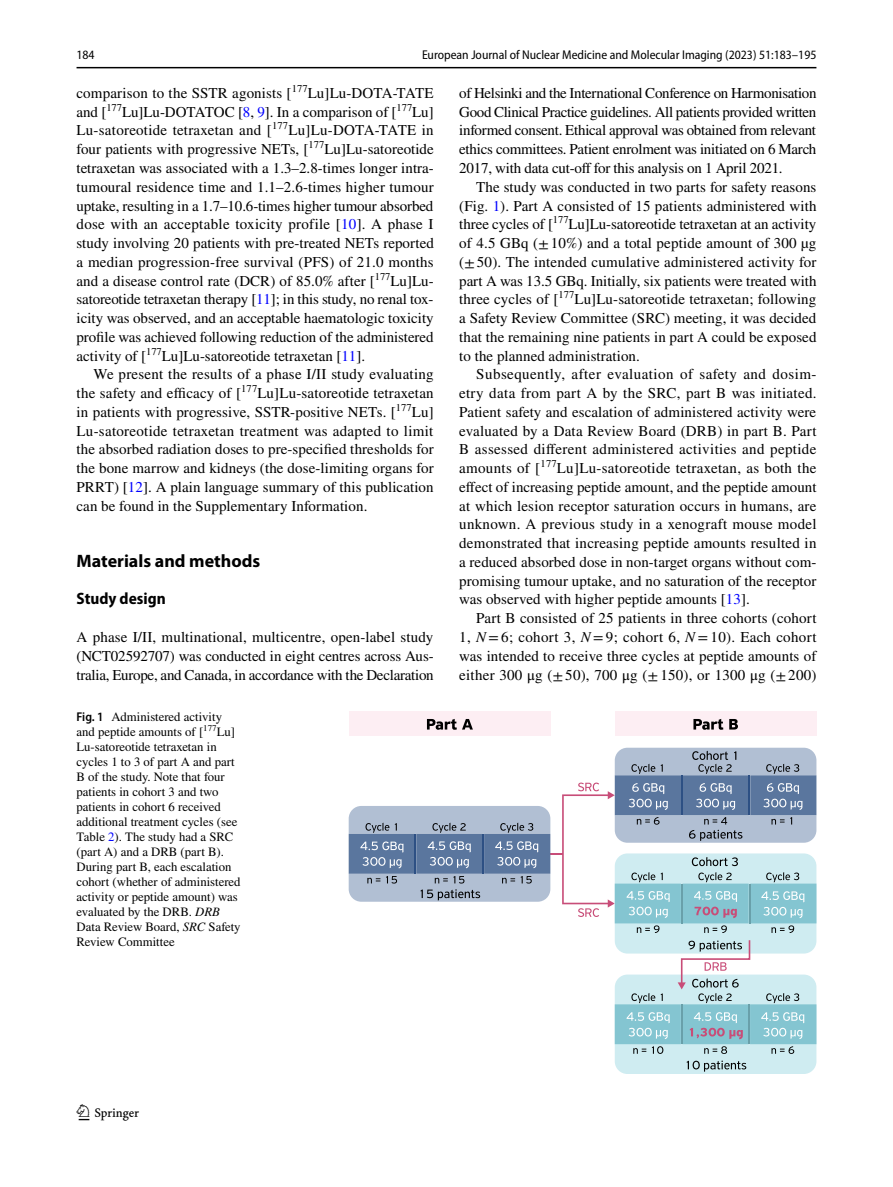
<style>
.page{position:relative;width:893px;height:1187px;background:#fff}
.page>*{position:absolute;margin:0;border:0;box-sizing:border-box;transform-origin:0 0}
.t1{font:22.5px "Springnew Regular 2";color:#000}
.t2{font:700 18px "Myriad Pro";color:#000}
.t3{font:700 semi-condensed 16.5px "Myriad Pro";color:#000}
.t4{font:15px/18.8px "STIX";letter-spacing:.005em;color:#000;text-align:justify}
.t5{font:12.75px/15px "STIX";color:#000}
.t6{font:semi-condensed 12.75px "Myriad Pro";color:#000}
.s1{color:#00f}
.s2{font-family:"Myriad Pro";font-weight:600;font-stretch:semi-condensed}
.s3{font-style:italic}
</style>
<div class="page">
<hr style="left:77px;top:67px;width:739px;height:1px;background:#000">
<div style="left:615px;top:711px;width:201px;height:25px;background:#fdeef3"></div>
<div style="left:349px;top:711px;width:201px;height:25px;background:#fdeef3"></div>
<div style="left:615px;top:853px;width:201px;height:100px;background:#cfecf1;border-radius:13px"></div>
<div style="left:615px;top:974px;width:201px;height:99px;background:#cfecf1;border-radius:13px"></div>
<svg style="left:427px;top:718px;width:311px;height:11px"></svg>
<svg style="left:687px;top:1060px;width:59px;height:11px"></svg>
<svg style="left:349px;top:747px;width:467px;height:186px"></svg>
<svg style="left:615px;top:940px;width:201px;height:113px"></svg>
<p class="t6" style="left:77px;top:48px;width:20px">184</p>
<p class="t6" style="left:422px;top:48px;width:396px">European Journal of Nuclear Medicine and Molecular Imaging (2023) 51:183–195</p>
<p class="t4" style="left:77px;top:84px;width:359px">comparison to the SSTR agonists [<sup>177</sup>Lu]Lu-DOTA-TATE and [<sup>177</sup>Lu]Lu-DOTATOC [<span class="s1">8</span>, <span class="s1">9</span>]. In a comparison of [<sup>177</sup>Lu] Lu-satoreotide tetraxetan and [<sup>177</sup>Lu]Lu-DOTA-TATE in four patients with progressive NETs, [<sup>177</sup>Lu]Lu-satoreotide tetraxetan was associated with a 1.3–2.8-times longer intra&shy;tumoural residence time and 1.1–2.6-times higher tumour uptake, resulting in a 1.7–10.6-times higher tumour absorbed dose with an acceptable toxicity profile [<span class="s1">10</span>]. A phase I study involving 20 patients with pre-treated NETs reported a median progression-free survival (PFS) of 21.0 months and a disease control rate (DCR) of 85.0% after [<sup>177</sup>Lu]Lu&shy;satoreotide tetraxetan therapy [<span class="s1">11</span>]; in this study, no renal tox&shy;icity was observed, and an acceptable haematologic toxicity profile was achieved following reduction of the administered activity of [<sup>177</sup>Lu]Lu-satoreotide tetraxetan [<span class="s1">11</span>].</p>
<p class="t4" style="left:77px;top:366px;width:359px;text-indent:17px">We present the results of a phase I/II study evaluating the safety and efficacy of [<sup>177</sup>Lu]Lu-satoreotide tetraxetan in patients with progressive, SSTR-positive NETs. [<sup>177</sup>Lu] Lu‑satoreotide tetraxetan treatment was adapted to limit the absorbed radiation doses to pre-specified thresholds for the bone marrow and kidneys (the dose-limiting organs for PRRT) [<span class="s1">12</span>]. A plain language summary of this publication can be found in the Supplementary Information.</p>
<p class="t2" style="left:77px;top:549px;width:185px">Materials and methods</p>
<p class="t3" style="left:77px;top:589px;width:91px">Study design</p>
<p class="t4" style="left:77px;top:628px;width:359px">A phase I/II, multinational, multicentre, open-label study (NCT02592707) was conducted in eight centres across Aus&shy;tralia, Europe, and Canada, in accordance with the Declaration</p>
<p class="t5" style="left:77px;top:710px;width:166px"><span class="s2">Fig. 1</span> Administered activity and peptide amounts of [<sup>177</sup>Lu]<br>Lu-satoreotide tetraxetan in cycles 1 to 3 of part A and part<br>B of the study. Note that four patients in cohort 3 and two patients in cohort 6 received additional treatment cycles (see<br>Table <span class="s1">2</span>). The study had a SRC (part A) and a DRB (part B).<br>During part B, each escalation cohort (whether of administered activity or peptide amount) was evaluated by the DRB. <span class="s3">DRB<br></span>Data Review Board, <span class="s3">SRC</span> Safety<br>Review Committee</p>
<p class="t4" style="left:459px;top:84px;width:359px">of Helsinki and the International Conference on Harmonisation Good Clinical Practice guidelines. All patients provided written informed consent. Ethical approval was obtained from relevant ethics committees. Patient enrolment was initiated on 6 March 2017, with data cut-off for this analysis on 1 April 2021.</p>
<p class="t4" style="left:459px;top:178px;width:359px;text-indent:17px">The study was conducted in two parts for safety reasons (Fig. <span class="s1">1</span>). Part A consisted of 15 patients administered with three cycles of [<sup>177</sup>Lu]Lu-satoreotide tetraxetan at an activity of 4.5 GBq (±10%) and a total peptide amount of 300 µg (±50). The intended cumulative administered activity for part A was 13.5 GBq. Initially, six patients were treated with three cycles of [<sup>177</sup>Lu]Lu-satoreotide tetraxetan; following a Safety Review Committee (SRC) meeting, it was decided that the remaining nine patients in part A could be exposed to the planned administration.</p>
<p class="t4" style="left:459px;top:366px;width:359px;text-indent:17px">Subsequently, after evaluation of safety and dosim&shy;etry data from part A by the SRC, part B was initiated.<br>Patient safety and escalation of administered activity were evaluated by a Data Review Board (DRB) in part B. Part B assessed different administered activities and peptide amounts of [<sup>177</sup>Lu]Lu-satoreotide tetraxetan, as both the effect of increasing peptide amount, and the peptide amount at which lesion receptor saturation occurs in humans, are unknown. A previous study in a xenograft mouse model demonstrated that increasing peptide amounts resulted in a reduced absorbed dose in non-target organs without com&shy;promising tumour uptake, and no saturation of the receptor was observed with higher peptide amounts [<span class="s1">13</span>].</p>
<p class="t4" style="left:459px;top:609px;width:359px;text-indent:17px">Part B consisted of 25 patients in three cohorts (cohort 1, <span class="s3">N</span>=6; cohort 3, <span class="s3">N</span>=9; cohort 6, <span class="s3">N</span>=10). Each cohort was intended to receive three cycles at peptide amounts of either 300 μg (±50), 700 μg (±150), or 1300 μg (±200)</p>
<h1 class="t1" style="left:79px;top:1104px;width:62px">1 3</h1>
</div>
